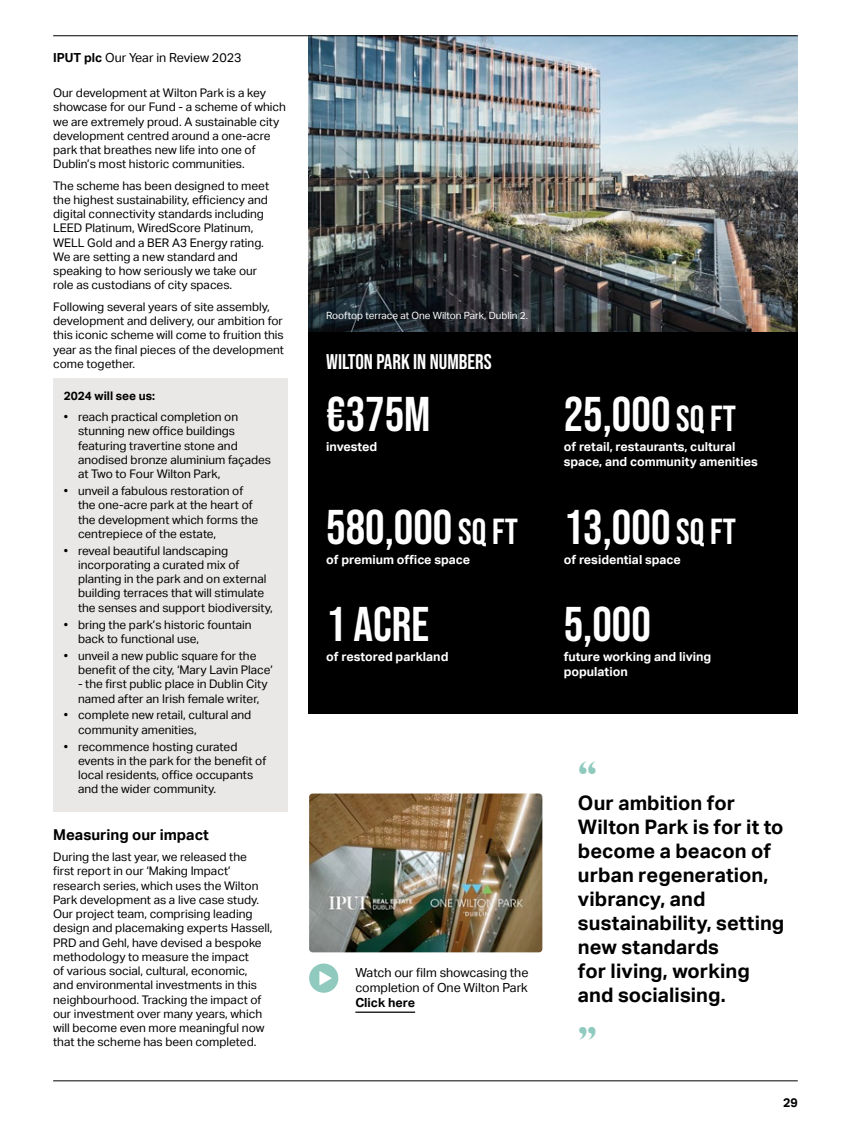
<style>
.page{position:relative;width:851px;height:1134px;background:#fff}
.page>*{position:absolute;margin:0;border:0;box-sizing:border-box;transform-origin:0 0}
.t1{font:48.75px "Bebas Neue";color:#fff}
.K___Body_2019{font:900 45px "Noe Display";color:#90cabf}
.K___Body_2019-2{font:21.25px "Bebas Neue";color:#fff}
.t2{font:700 20px/24px "Aktiv Grotesk";letter-spacing:.005em;color:#000}
.K___Body_Heading_Lar{font:700 15px "Aktiv Grotesk";color:#000}
.t3{font:700 12.5px/15px "Aktiv Grotesk";color:#fff}
.K___Body{font:12.5px/15px "Aktiv Grotesk";color:#000}
.K___Body-2{font:700 12.5px "Aktiv Grotesk";color:#000}
.K___Body_2019-3{font:11.88px/14.2px "Aktiv Grotesk";color:#000}
.K___Bullets{font:11.88px/14.2px "Aktiv Grotesk";color:#000}
.K___Body_2019-4{font:700 11.88px "Aktiv Grotesk";color:#000}
.K___2020_Caption_Pos{font:10px "Aktiv Grotesk";color:#fff}
.s1{font-weight:700}
.s2{font-size:36.25px}
</style>
<div class="page">
<div style="left:53px;top:378px;width:234px;height:434px;background:#e9e8e7"></div>
<img style="left:308px;top:36px;width:489px;height:296px">
<div style="left:308px;top:332px;width:489px;height:382px;background:#000"></div>
<img style="left:309px;top:793px;width:233px;height:159px">
<hr style="left:355px;top:1011px;width:60px;height:2px;background:#000">
<svg style="left:309px;top:963px;width:30px;height:30px"></svg>
<hr style="left:53px;top:35px;width:744px;height:1px;background:#000">
<hr style="left:53px;top:1080px;width:744px;height:1px;background:#000">
<p class="K___Body" style="left:53px;top:50px;width:190px"><span class="s1">IPUT plc</span> Our Year in Review 2023</p>
<p class="K___Body_2019-3" style="left:53px;top:86px;width:234px">Our development at Wilton Park is a key showcase for our Fund - a scheme of which we are extremely proud. A sustainable city development centred around a one-acre park that breathes new life into one of Dublin’s most historic communities.</p>
<p class="K___Body_2019-3" style="left:53px;top:178px;width:217px">The scheme has been designed to meet the highest sustainability, efficiency and digital connectivity standards including LEED Platinum, WiredScore Platinum, WELL Gold and a BER A3 Energy rating.<br>We are setting a new standard and speaking to how seriously we take our role as custodians of city spaces.</p>
<p class="K___Body_2019-3" style="left:53px;top:300px;width:232px">Following several years of site assembly, development and delivery, our ambition for this iconic scheme will come to fruition this year as the final pieces of the development come together.</p>
<p class="K___Body_2019-4" style="left:64px;top:389px;width:93px">2024 will see us:</p>
<p class="K___Bullets" style="left:78px;top:410px;width:195px;text-indent:-14px">• reach practical completion on stunning new office buildings featuring travertine stone and anodised bronze aluminium façades at Two to Four Wilton Park,</p>
<p class="K___Bullets" style="left:78px;top:484px;width:182px;text-indent:-14px">• unveil a fabulous restoration of the one-acre park at the heart of the development which forms the centrepiece of the estate,</p>
<p class="K___Bullets" style="left:78px;top:543px;width:196px;text-indent:-14px">• reveal beautiful landscaping incorporating a curated mix of planting in the park and on external building terraces that will stimulate the senses and support biodiversity,</p>
<p class="K___Bullets" style="left:78px;top:617px;width:175px;text-indent:-14px">• bring the park’s historic fountain back to functional use,</p>
<p class="K___Bullets" style="left:78px;top:648px;width:196px;text-indent:-14px">• unveil a new public square for the benefit of the city, ‘Mary Lavin Place’</p>
<p class="K___Bullets" style="left:78px;top:677px;width:191px">- the first public place in Dublin City named after an Irish female writer,</p>
<p class="K___Bullets" style="left:78px;top:708px;width:175px;text-indent:-14px">• complete new retail, cultural and community amenities,</p>
<p class="K___Bullets" style="left:78px;top:739px;width:190px;text-indent:-14px">• recommence hosting curated events in the park for the benefit of local residents, office occupants and the wider community.</p>
<p class="K___Body_Heading_Lar" style="left:53px;top:826px;width:157px">Measuring our impact</p>
<p class="K___Body_2019-3" style="left:53px;top:850px;width:221px">During the last year, we released the<br>first report in our ‘Making Impact’ research series, which uses the Wilton Park development as a live case study.<br>Our project team, comprising leading design and placemaking experts Hassell, PRD and Gehl, have devised a bespoke methodology to measure the impact<br>of various social, cultural, economic,<br>and environmental investments in this neighbourhood. Tracking the impact of our investment over many years, which will become even more meaningful now that the scheme has been completed.</p>
<p class="K___2020_Caption_Pos" style="left:326px;top:310px;width:203px">Rooftop terrace at One Wilton Park, Dublin 2.</p>
<p class="K___Body_2019-2" style="left:326px;top:349px;width:167px">WILTON PARK IN NUMBERS</p>
<p class="t1" style="left:326px;top:387px;width:106px">€375M</p>
<p class="t3" style="left:326px;top:439px;width:53px">invested</p>
<p class="t1" style="left:326px;top:499px;width:193px">580,000 <span class="s2">SQ FT</span></p>
<p class="t3" style="left:326px;top:552px;width:145px">of premium office space</p>
<p class="t1" style="left:326px;top:597px;width:104px">1 ACRE</p>
<p class="t3" style="left:326px;top:649px;width:124px">of restored parkland</p>
<p class="K___Body" style="left:355px;top:965px;width:175px">Watch our film showcasing the completion of One Wilton Park</p>
<p class="K___Body-2" style="left:355px;top:995px;width:61px">Click here</p>
<p class="t1" style="left:563px;top:387px;width:174px">25,000 <span class="s2">SQ FT</span></p>
<p class="t3" style="left:563px;top:439px;width:195px">of retail, restaurants, cultural space, and community amenities</p>
<p class="t1" style="left:563px;top:499px;width:174px">13,000 <span class="s2">SQ FT</span></p>
<p class="t3" style="left:563px;top:552px;width:119px">of residential space</p>
<p class="t1" style="left:563px;top:597px;width:89px">5,000</p>
<p class="t3" style="left:563px;top:649px;width:149px">future working and living population</p>
<p class="K___Body_2019" style="left:578px;top:748px;width:20px">“</p>
<p class="t2" style="left:578px;top:791px;width:208px">Our ambition for<br>Wilton Park is for it to become a beacon of urban regeneration, vibrancy, and sustainability, setting new standards<br>for living, working and socialising.</p>
<p class="K___Body_2019" style="left:578px;top:1014px;width:20px">”</p>
<p class="K___Body-2" style="left:782px;top:1096px;width:16px">29</p>
</div>
